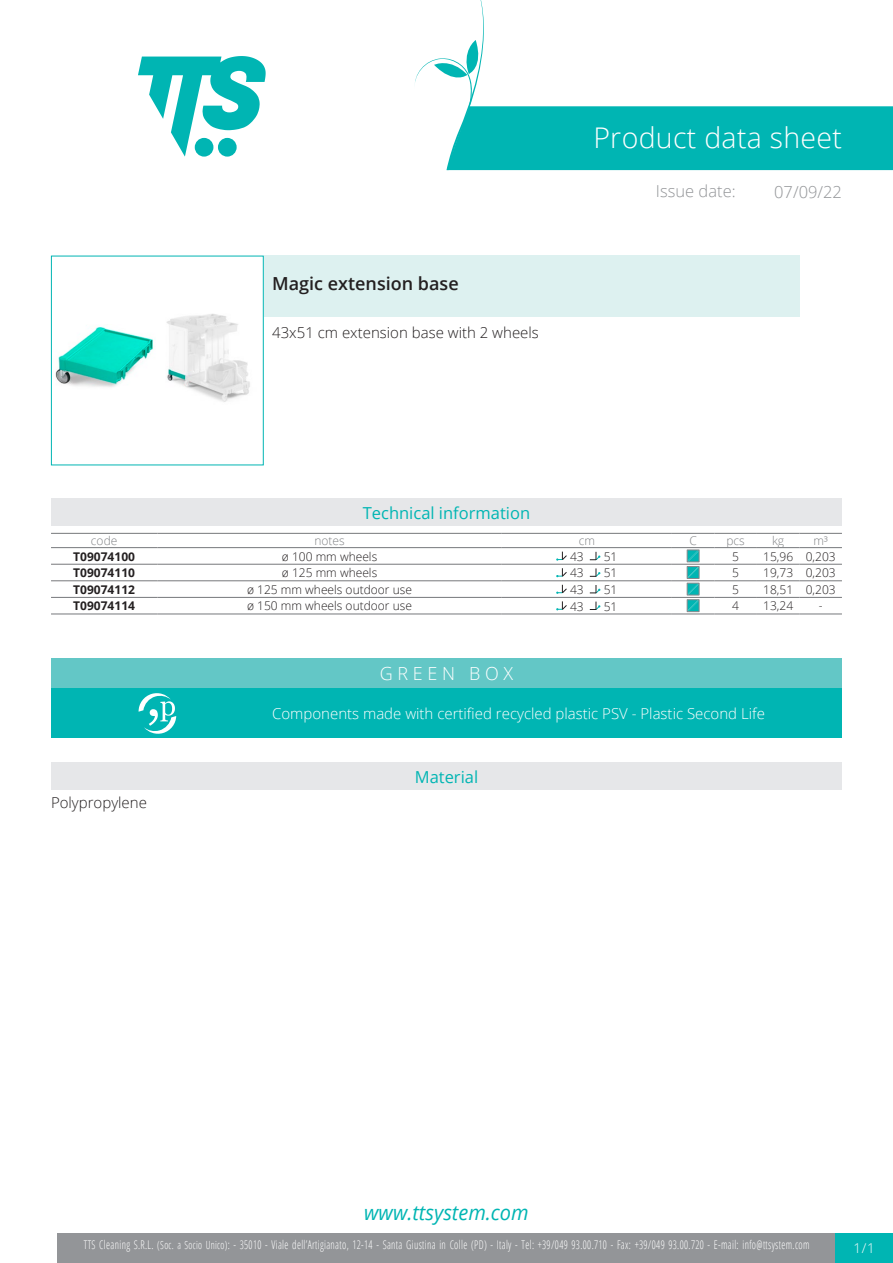
<style>
.page{position:relative;width:893px;height:1263px;background:#fff}
.page>*{position:absolute;margin:0;border:0;box-sizing:border-box;transform-origin:0 0}
.Titolo1{font:300 28.5px "Open Sans";letter-spacing:.01em;color:#fff}
.t1{font:italic 20.85px "Open Sans";color:#00b5b3;scale:.96 1}
.Nome{font:600 18px "Open Sans";color:#231f20}
.Titolo6{font:300 18px "Open Sans";color:#fff}
.Titolo3{font:16.5px "Open Sans";color:#00b5b3}
.Titolo2{font:300 16.5px "Open Sans";color:#939598}
.Titolo16{font:16.5px "Open Sans";color:#00b5b3}
.GreenBoxPSV{font:300 15px "Open Sans";color:#fff}
.Descrizione{font:300 15px "Open Sans";color:#231f20}
.Materiale{font:300 15px "Open Sans";color:#231f20}
.t2{font:300 13.5px "Open Sans";color:#fff}
.t3{font:300 12px "Open Sans Condensed";letter-spacing:.035em;color:#fff;scale:.85 1}
.TabTecnica_Corpo{font:300 12px "Open Sans";color:#231f20}
.TabTecnica_Codice{font:700 12px "Open Sans";color:#231f20}
.TabTecnica_Intestazi{font:300 12px "Open Sans";color:#808285}
.s1{font-size:11.25px}
</style>
<div class="page">
<svg style="left:138px;top:56px;width:128px;height:101px"></svg>
<div style="left:57px;top:1233px;width:779px;height:30px;background:#939598"></div>
<div style="left:836px;top:1233px;width:57px;height:30px;background:#00b5b3"></div>
<svg style="left:415px;top:0;width:478px;height:170px"></svg>
<img style="left:55px;top:326px;width:98px;height:61px">
<img style="left:166px;top:314px;width:84px;height:88px">
<div style="left:51px;top:256px;width:213px;height:209px;border:1px solid #00b5b3"></div>
<div style="left:264px;top:256px;width:535px;height:61px;background:#ddf1f0"></div>
<div style="left:51px;top:498px;width:791px;height:28px;background:#e6e7e9"></div>
<hr style="left:51px;top:533px;width:106px;height:1px;background:#76787b">
<hr style="left:51px;top:547px;width:106px;height:1px;background:#76787b">
<hr style="left:157px;top:533px;width:345px;height:1px;background:#76787b">
<hr style="left:157px;top:547px;width:345px;height:1px;background:#76787b">
<hr style="left:502px;top:533px;width:170px;height:1px;background:#76787b">
<hr style="left:502px;top:547px;width:170px;height:1px;background:#76787b">
<hr style="left:672px;top:533px;width:42px;height:1px;background:#76787b">
<hr style="left:672px;top:547px;width:42px;height:1px;background:#76787b">
<hr style="left:714px;top:533px;width:43px;height:1px;background:#76787b">
<hr style="left:714px;top:547px;width:43px;height:1px;background:#76787b">
<hr style="left:757px;top:533px;width:42px;height:1px;background:#76787b">
<hr style="left:757px;top:547px;width:42px;height:1px;background:#76787b">
<hr style="left:799px;top:533px;width:43px;height:1px;background:#76787b">
<hr style="left:799px;top:547px;width:43px;height:1px;background:#76787b">
<hr style="left:51px;top:564px;width:106px;height:1px;background:#76787b">
<hr style="left:157px;top:564px;width:345px;height:1px;background:#76787b">
<hr style="left:502px;top:564px;width:170px;height:1px;background:#76787b">
<hr style="left:672px;top:564px;width:42px;height:1px;background:#76787b">
<hr style="left:714px;top:564px;width:43px;height:1px;background:#76787b">
<hr style="left:757px;top:564px;width:42px;height:1px;background:#76787b">
<hr style="left:799px;top:564px;width:43px;height:1px;background:#76787b">
<hr style="left:51px;top:580px;width:106px;height:1px;background:#76787b">
<hr style="left:157px;top:580px;width:345px;height:1px;background:#76787b">
<hr style="left:502px;top:580px;width:170px;height:1px;background:#76787b">
<hr style="left:672px;top:580px;width:42px;height:1px;background:#76787b">
<hr style="left:714px;top:580px;width:43px;height:1px;background:#76787b">
<hr style="left:757px;top:580px;width:42px;height:1px;background:#76787b">
<hr style="left:799px;top:580px;width:43px;height:1px;background:#76787b">
<hr style="left:51px;top:597px;width:106px;height:1px;background:#76787b">
<hr style="left:51px;top:614px;width:106px;height:1px;background:#76787b">
<hr style="left:157px;top:597px;width:345px;height:1px;background:#76787b">
<hr style="left:157px;top:614px;width:345px;height:1px;background:#76787b">
<hr style="left:502px;top:597px;width:170px;height:1px;background:#76787b">
<hr style="left:502px;top:614px;width:170px;height:1px;background:#76787b">
<hr style="left:672px;top:597px;width:42px;height:1px;background:#76787b">
<hr style="left:672px;top:614px;width:42px;height:1px;background:#76787b">
<hr style="left:714px;top:597px;width:43px;height:1px;background:#76787b">
<hr style="left:714px;top:614px;width:43px;height:1px;background:#76787b">
<hr style="left:757px;top:597px;width:42px;height:1px;background:#76787b">
<hr style="left:757px;top:614px;width:42px;height:1px;background:#76787b">
<hr style="left:799px;top:597px;width:43px;height:1px;background:#76787b">
<hr style="left:799px;top:614px;width:43px;height:1px;background:#76787b">
<svg style="left:556px;top:552px;width:11px;height:9px"></svg>
<svg style="left:590px;top:552px;width:10px;height:8px"></svg>
<svg style="left:556px;top:568px;width:11px;height:9px"></svg>
<svg style="left:590px;top:568px;width:10px;height:9px"></svg>
<svg style="left:556px;top:585px;width:11px;height:9px"></svg>
<svg style="left:590px;top:585px;width:10px;height:9px"></svg>
<svg style="left:556px;top:601px;width:11px;height:9px"></svg>
<svg style="left:590px;top:602px;width:10px;height:8px"></svg>
<svg style="left:687px;top:550px;width:12px;height:60px"></svg>
<div style="left:687px;top:600px;width:12px;height:12px;border:1px solid #87898c"></div>
<div style="left:51px;top:658px;width:791px;height:30px;background:#63c7c6"></div>
<div style="left:51px;top:688px;width:213px;height:50px;background:#00b5b3"></div>
<svg style="left:138px;top:693px;width:38px;height:41px"></svg>
<div style="left:264px;top:688px;width:578px;height:50px;background:#00b5b3"></div>
<div style="left:51px;top:762px;width:791px;height:28px;background:#e6e7e9"></div>
<p class="Nome" style="left:272px;top:271px;width:188px">Magic extension base</p>
<p class="Descrizione" style="left:272px;top:322px;width:268px">43x51 cm extension base with 2 wheels</p>
<p class="Titolo1" style="left:593px;top:118px;width:250px">Product data sheet</p>
<p class="Titolo2" style="left:656px;top:180px;width:81px">Issue date:</p>
<h3 class="Titolo2" style="left:774px;top:180px;width:69px">07/09/22</h3>
<p class="Titolo3" style="left:363px;top:501px;width:169px">Technical information</p>
<p class="TabTecnica_Intestazi" style="left:91px;top:532px;width:28px">code</p>
<p class="TabTecnica_Intestazi" style="left:314px;top:532px;width:32px">notes</p>
<p class="TabTecnica_Intestazi" style="left:579px;top:532px;width:18px">cm</p>
<p class="TabTecnica_Intestazi" style="left:689px;top:532px;width:9px">C</p>
<p class="TabTecnica_Intestazi" style="left:726px;top:532px;width:20px">pcs</p>
<p class="TabTecnica_Intestazi" style="left:772px;top:532px;width:14px">kg</p>
<p class="TabTecnica_Intestazi" style="left:813px;top:532px;width:16px">m³</p>
<p class="TabTecnica_Codice" style="left:73px;top:548px;width:63px">T09074100</p>
<p class="TabTecnica_Corpo" style="left:282px;top:548px;width:97px">ø 100 mm wheels</p>
<p class="TabTecnica_Corpo" style="left:570px;top:548px;width:15px">43</p>
<p class="TabTecnica_Corpo" style="left:604px;top:548px;width:15px">51</p>
<p class="TabTecnica_Corpo" style="left:732px;top:548px;width:8px">5</p>
<p class="TabTecnica_Corpo" style="left:763px;top:548px;width:31px">15,96</p>
<p class="TabTecnica_Corpo" style="left:806px;top:548px;width:31px">0,203</p>
<p class="TabTecnica_Codice" style="left:73px;top:564px;width:63px">T09074110</p>
<p class="TabTecnica_Corpo" style="left:282px;top:564px;width:97px">ø 125 mm wheels</p>
<p class="TabTecnica_Corpo" style="left:570px;top:565px;width:15px">43</p>
<p class="TabTecnica_Corpo" style="left:604px;top:565px;width:15px">51</p>
<p class="TabTecnica_Corpo" style="left:732px;top:564px;width:8px">5</p>
<p class="TabTecnica_Corpo" style="left:763px;top:564px;width:31px">19,73</p>
<p class="TabTecnica_Corpo" style="left:806px;top:564px;width:31px">0,203</p>
<p class="TabTecnica_Codice" style="left:73px;top:581px;width:63px">T09074112</p>
<p class="TabTecnica_Corpo" style="left:247px;top:581px;width:166px">ø 125 mm wheels outdoor use</p>
<p class="TabTecnica_Corpo" style="left:570px;top:581px;width:15px">43</p>
<p class="TabTecnica_Corpo" style="left:604px;top:581px;width:15px">51</p>
<p class="TabTecnica_Corpo" style="left:732px;top:581px;width:8px">5</p>
<p class="TabTecnica_Corpo" style="left:763px;top:581px;width:31px">18,51</p>
<p class="TabTecnica_Corpo" style="left:806px;top:581px;width:31px">0,203</p>
<p class="TabTecnica_Codice" style="left:73px;top:597px;width:63px">T09074114</p>
<p class="TabTecnica_Corpo" style="left:247px;top:598px;width:166px">ø 150 mm wheels outdoor use</p>
<p class="TabTecnica_Corpo" style="left:570px;top:598px;width:15px">43</p>
<p class="TabTecnica_Corpo" style="left:604px;top:598px;width:15px">51</p>
<p class="TabTecnica_Corpo" style="left:732px;top:598px;width:8px">4</p>
<p class="TabTecnica_Corpo" style="left:763px;top:598px;width:31px">13,24</p>
<p class="TabTecnica_Corpo" style="left:819px;top:598px;width:5px">-</p>
<p class="Titolo6" style="left:380px;top:661px;width:135px">G R E E N B O X</p>
<p class="GreenBoxPSV" style="left:272px;top:703px;width:494px">Components made with certified recycled plastic PSV - Plastic Second Life</p>
<p class="Materiale" style="left:51px;top:793px;width:97px">Polypropylene</p>
<p class="Titolo16" style="left:415px;top:765px;width:65px">Material</p>
<h2 class="t1" style="left:364px;top:1198px;width:173px">www.ttsystem.com</h2>
<p class="t3" style="left:84px;top:1236px;width:855px">TTS Cleaning S.R.L. <span class="s1">(Soc. a Socio Unico)</span>: - 35010 - Viale dell’Artigianato, 12-14 - Santa Giustina in Colle (PD) - Italy - Tel: +39/049 93.00.710 - Fax: +39/049 93.00.720 - E-mail: info@ttsystem.com</p>
<p class="t2" style="left:854px;top:1239px;width:23px">1/1</p>
</div>
